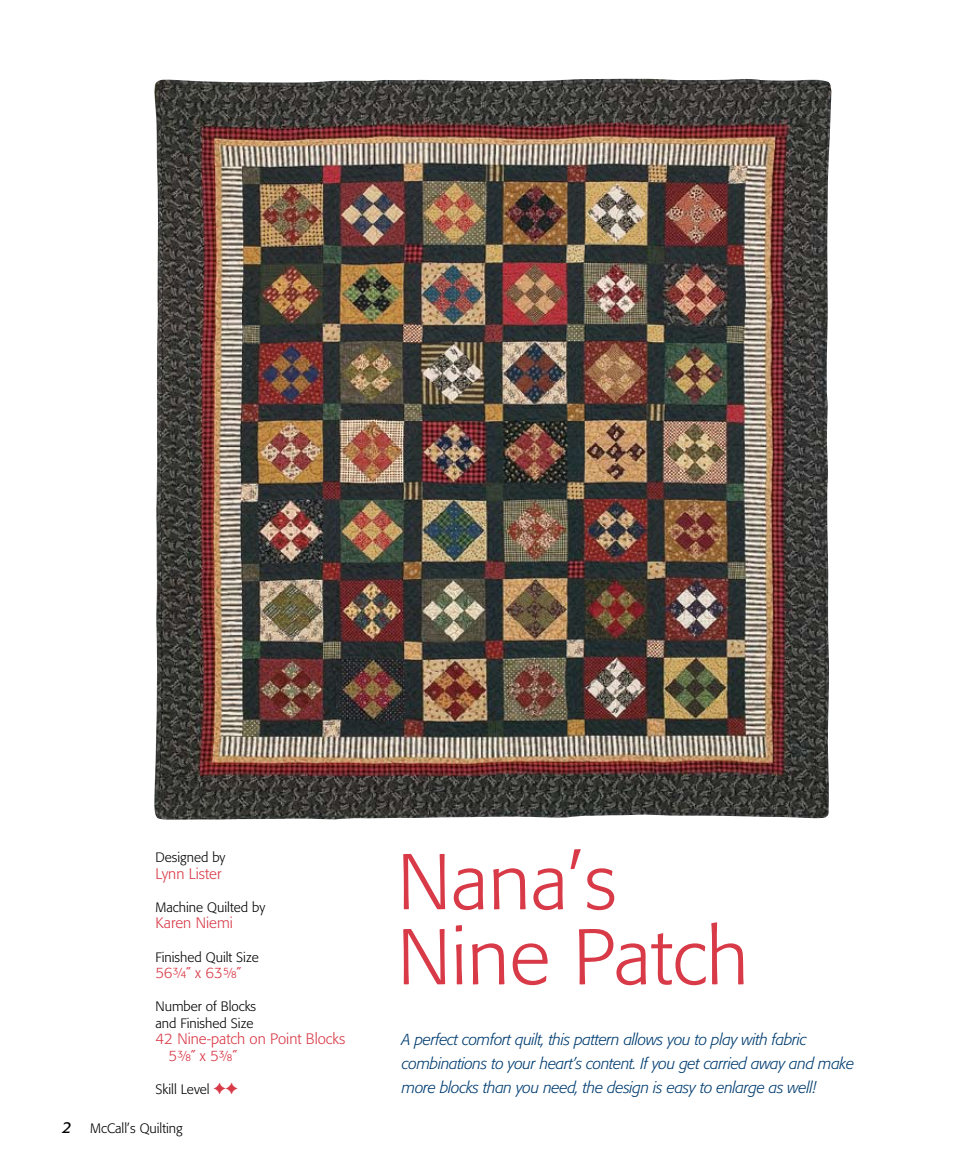
<style>
.page{position:relative;width:959px;height:1175px;background:#fff}
.page>*{position:absolute;margin:0;border:0;box-sizing:border-box;transform-origin:0 0}
.t1{font:300 78px/75px "Formata";color:#d83a48}
.t2{font:italic 300 15.75px/24px "Formata";letter-spacing:-.02em;color:#003d71}
.t3{font:300 15px/16.5px "Formata";color:#d83a48}
.t4{font:300 13.5px/16.5px "Formata";color:#000}
.s1{font-family:"Formata Light Expert";font-weight:400}
.s2{font-weight:400;font-style:italic;font-size:15.75px}
</style>
<div class="page">
<img style="left:154px;top:79px;width:677px;height:740px">
<p class="t4" style="left:155px;top:849px;width:72px">Designed by</p>
<p class="t3" style="left:155px;top:865px;width:67px">Lynn Lister</p>
<p class="t4" style="left:155px;top:899px;width:111px">Machine Quilted by</p>
<p class="t3" style="left:155px;top:915px;width:79px">Karen Niemi</p>
<p class="t4" style="left:155px;top:948px;width:105px">Finished Quilt Size</p>
<p class="t3" style="left:155px;top:964px;width:87px">56<span class="s1">I</span>˝ x 63<span class="s1">L</span>˝</p>
<p class="t4" style="left:155px;top:998px;width:102px">Number of Blocks and Finished Size</p>
<p class="t3" style="left:169px;top:1030px;width:178px;text-indent:-13px">42 Nine-patch on Point Blocks<br>5<span class="s1">K</span>˝ x 5<span class="s1">K</span>˝</p>
<p class="t4" style="left:155px;top:1080px;width:56px">Skill Level</p>
<p class="t4" style="left:63px;top:1120px;width:122px"><span class="s2">2</span> McCall’s Quilting</p>
<h1 class="t1" style="left:397px;top:845px;width:353px">Nana’s<br>Nine Patch</h1>
<p class="t2" style="left:402px;top:1027px;width:454px">A perfect comfort quilt, this pattern allows you to play with fabric combinations to your heart’s content. If you get carried away and make more blocks than you need, the design is easy to enlarge as well!</p>
</div>
